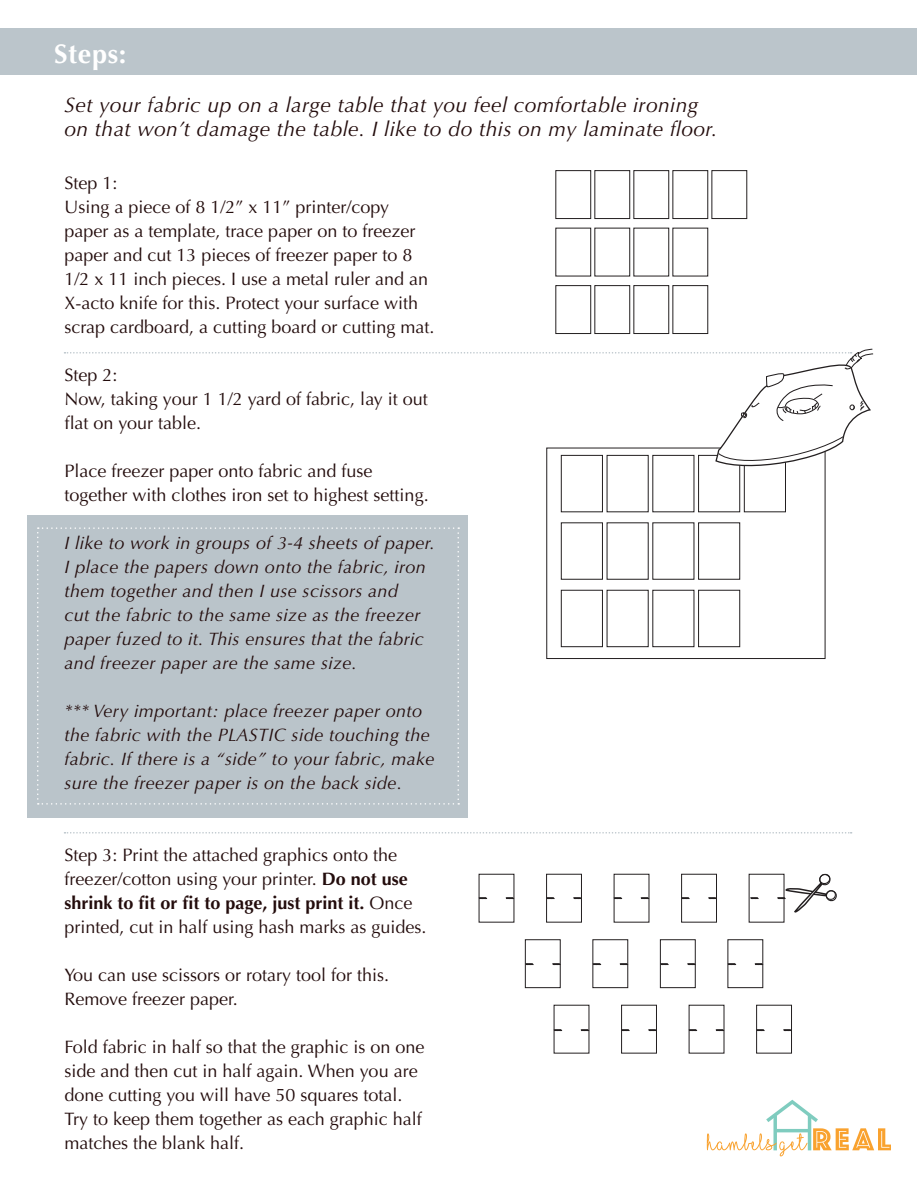
<style>
.page{position:relative;width:918px;height:1188px;background:#fff}
.page>*{position:absolute;margin:0;border:0;box-sizing:border-box;transform-origin:0 0}
.Subhead{font:700 27px "Optima";letter-spacing:.025em;color:#fff}
.t1{font:italic 21px/24px "Optima";letter-spacing:.02em;color:#230c0c}
.t2{font:18px/24px "Optima";color:#230c0c}
.t3{font:italic 18px/24px "Optima";letter-spacing:.02em;color:#230c0c}
.s1{font-weight:700}
</style>
<div class="page">
<div style="left:27px;top:515px;width:441px;height:303px;background:#bac4ca"></div>
<svg style="left:707px;top:1100px;width:184px;height:56px"></svg>
<div style="left:1px;top:28px;width:916px;height:46px;background:#bbc5cb"></div>
<svg style="left:37px;top:527px;width:422px;height:278px"></svg>
<div style="left:556px;top:170px;width:35px;height:49px;border:1px solid #231f20"></div>
<div style="left:595px;top:170px;width:35px;height:49px;border:1px solid #231f20"></div>
<div style="left:634px;top:170px;width:35px;height:49px;border:1px solid #231f20"></div>
<div style="left:673px;top:170px;width:35px;height:49px;border:1px solid #231f20"></div>
<div style="left:556px;top:228px;width:35px;height:48px;border:1px solid #231f20"></div>
<div style="left:595px;top:228px;width:35px;height:48px;border:1px solid #231f20"></div>
<div style="left:634px;top:228px;width:35px;height:48px;border:1px solid #231f20"></div>
<div style="left:673px;top:228px;width:35px;height:48px;border:1px solid #231f20"></div>
<div style="left:556px;top:285px;width:35px;height:49px;border:1px solid #231f20"></div>
<div style="left:595px;top:285px;width:35px;height:49px;border:1px solid #231f20"></div>
<div style="left:634px;top:285px;width:35px;height:49px;border:1px solid #231f20"></div>
<div style="left:673px;top:285px;width:35px;height:49px;border:1px solid #231f20"></div>
<div style="left:712px;top:170px;width:35px;height:49px;border:1px solid #231f20"></div>
<svg style="left:64px;top:832px;width:788px;height:2px"></svg>
<div style="left:561px;top:455px;width:42px;height:57px;border:1px solid #231f20"></div>
<div style="left:698px;top:455px;width:42px;height:57px;border:1px solid #231f20"></div>
<div style="left:561px;top:523px;width:42px;height:56px;border:1px solid #231f20"></div>
<div style="left:698px;top:523px;width:42px;height:56px;border:1px solid #231f20"></div>
<div style="left:561px;top:590px;width:42px;height:57px;border:1px solid #231f20"></div>
<div style="left:607px;top:590px;width:41px;height:57px;border:1px solid #231f20"></div>
<div style="left:653px;top:590px;width:41px;height:57px;border:1px solid #231f20"></div>
<div style="left:698px;top:590px;width:42px;height:57px;border:1px solid #231f20"></div>
<div style="left:744px;top:455px;width:42px;height:57px;border:1px solid #231f20"></div>
<div style="left:546px;top:448px;width:279px;height:211px;border:1px solid #231f20"></div>
<svg style="left:64px;top:349px;width:809px;height:124px"></svg>
<div style="left:681px;top:874px;width:36px;height:48px;border:1px solid #231f20"></div>
<div style="left:546px;top:874px;width:36px;height:48px;border:1px solid #231f20"></div>
<div style="left:593px;top:939px;width:35px;height:49px;border:1px solid #231f20"></div>
<div style="left:660px;top:939px;width:36px;height:49px;border:1px solid #231f20"></div>
<div style="left:525px;top:939px;width:36px;height:49px;border:1px solid #231f20"></div>
<div style="left:728px;top:939px;width:35px;height:49px;border:1px solid #231f20"></div>
<div style="left:621px;top:1005px;width:36px;height:48px;border:1px solid #231f20"></div>
<div style="left:756px;top:1005px;width:36px;height:48px;border:1px solid #231f20"></div>
<svg style="left:479px;top:897px;width:8px;height:2px"></svg>
<svg style="left:506px;top:897px;width:8px;height:2px"></svg>
<svg style="left:546px;top:897px;width:9px;height:2px"></svg>
<svg style="left:573px;top:897px;width:9px;height:2px"></svg>
<svg style="left:614px;top:897px;width:8px;height:2px"></svg>
<svg style="left:641px;top:897px;width:8px;height:2px"></svg>
<svg style="left:681px;top:897px;width:9px;height:2px"></svg>
<svg style="left:708px;top:897px;width:9px;height:2px"></svg>
<svg style="left:750px;top:897px;width:9px;height:2px"></svg>
<svg style="left:525px;top:963px;width:9px;height:2px"></svg>
<svg style="left:552px;top:963px;width:9px;height:2px"></svg>
<svg style="left:593px;top:963px;width:8px;height:2px"></svg>
<svg style="left:620px;top:963px;width:8px;height:2px"></svg>
<svg style="left:660px;top:963px;width:9px;height:2px"></svg>
<svg style="left:687px;top:963px;width:9px;height:2px"></svg>
<svg style="left:728px;top:963px;width:8px;height:2px"></svg>
<svg style="left:755px;top:963px;width:8px;height:2px"></svg>
<svg style="left:554px;top:1029px;width:8px;height:2px"></svg>
<svg style="left:581px;top:1029px;width:8px;height:2px"></svg>
<svg style="left:621px;top:1029px;width:9px;height:2px"></svg>
<svg style="left:648px;top:1029px;width:9px;height:2px"></svg>
<svg style="left:689px;top:1029px;width:8px;height:2px"></svg>
<svg style="left:716px;top:1029px;width:8px;height:2px"></svg>
<svg style="left:756px;top:1029px;width:9px;height:2px"></svg>
<svg style="left:783px;top:1029px;width:9px;height:2px"></svg>
<svg style="left:777px;top:873px;width:60px;height:40px"></svg>
<p class="Subhead" style="left:54px;top:38px;width:74px">Steps:</p>
<p class="t1" style="left:64px;top:93px;width:654px">Set your fabric up on a large table that you feel comfortable ironing on that won’t damage the table. I like to do this on my laminate floor.</p>
<p class="t2" style="left:64px;top:172px;width:55px">Step 1:</p>
<p class="t2" style="left:64px;top:196px;width:371px">Using a piece of 8 1/2” x 11” printer/copy paper as a template, trace paper on to freezer paper and cut 13 pieces of freezer paper to 8<br>1/2 x 11 inch pieces. I use a metal ruler and an X-acto knife for this. Protect your surface with scrap cardboard, a cutting board or cutting mat.</p>
<p class="t2" style="left:64px;top:364px;width:55px">Step 2:</p>
<p class="t2" style="left:64px;top:388px;width:365px">Now, taking your 1 1/2 yard of fabric, lay it out flat on your table.</p>
<p class="t2" style="left:64px;top:460px;width:366px">Place freezer paper onto fabric and fuse together with clothes iron set to highest setting.</p>
<p class="t3" style="left:64px;top:531px;width:372px">I like to work in groups of 3-4 sheets of paper.<br>I place the papers down onto the fabric, iron them together and then I use scissors and<br>cut the fabric to the same size as the freezer paper fuzed to it. This ensures that the fabric and freezer paper are the same size.</p>
<p class="t3" style="left:64px;top:699px;width:372px">*** Very important: place freezer paper onto the fabric with the PLASTIC side touching the fabric. If there is a “side” to your fabric, make sure the freezer paper is on the back side.</p>
<p class="t2" style="left:64px;top:844px;width:364px">Step 3: Print the attached graphics onto the freezer/cotton using your printer. <span class="s1">Do not use shrink to fit or fit to page, just print it.</span> Once printed, cut in half using hash marks as guides.</p>
<p class="t2" style="left:64px;top:964px;width:326px">You can use scissors or rotary tool for this.<br>Remove freezer paper.</p>
<p class="t2" style="left:64px;top:1036px;width:362px">Fold fabric in half so that the graphic is on one side and then cut in half again. When you are done cutting you will have 50 squares total.<br>Try to keep them together as each graphic half matches the blank half.</p>
</div>
